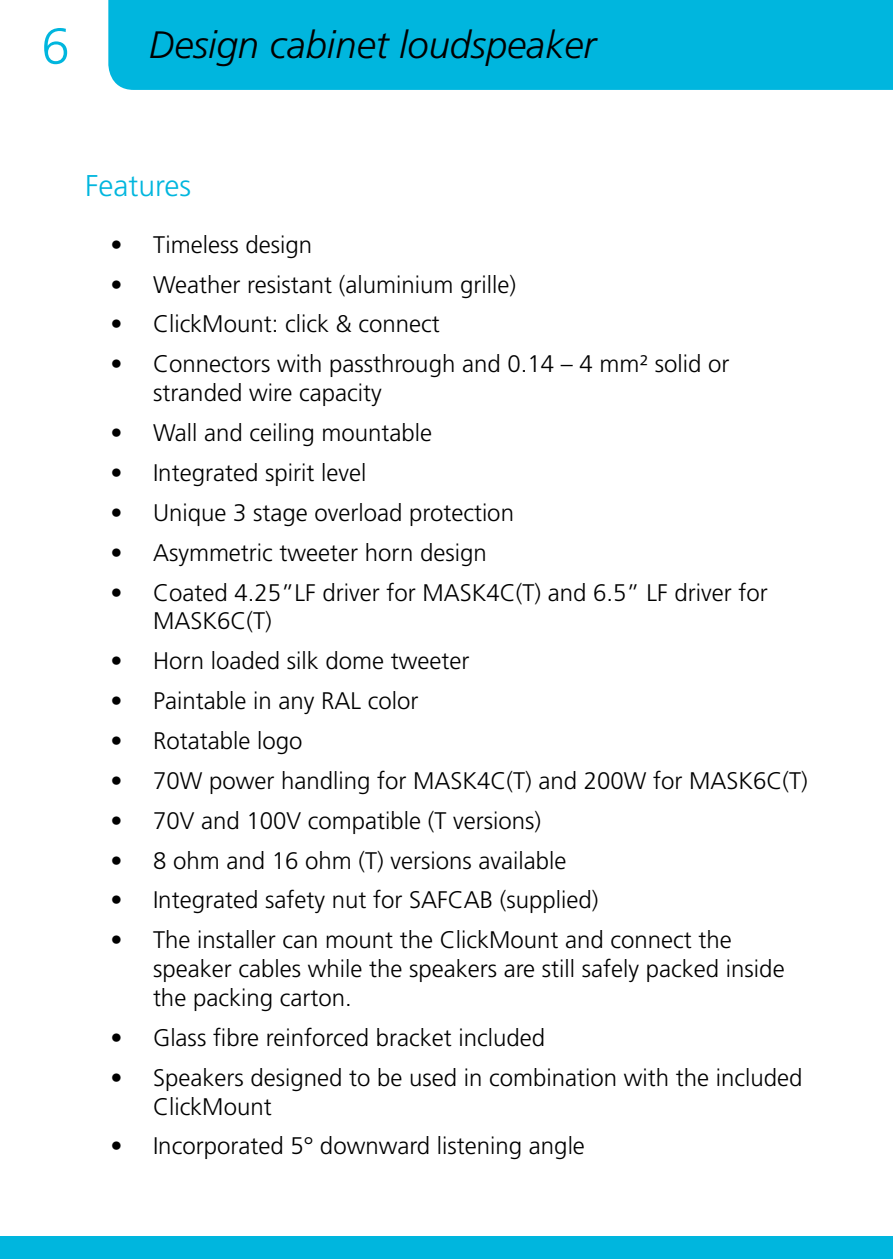
<style>
.page{position:relative;width:893px;height:1259px;background:#fff}
.page>*{position:absolute;margin:0;border:0;box-sizing:border-box;transform-origin:0 0}
.t1{font:300 51px "Frutiger LT Std";color:#00b6de}
.t2{font:italic 300 38.1px "Frutiger LT Std";color:#000}
.t3{font:300 30px "Frutiger LT Std";color:#00b6de}
.t4{font:300 24px/28.8px "Frutiger LT Std";color:#000}
</style>
<div class="page">
<div style="left:108px;top:0;width:785px;height:90px;background:#00b6de"></div>
<div style="left:0;top:1236px;width:893px;height:23px;background:#00b6de"></div>
<h1 class="t1" style="left:41px;top:17px;width:30px">6</h1>
<h2 class="t2" style="left:149px;top:23px;width:449px">Design cabinet loudspeaker</h2>
<p class="t3" style="left:85px;top:169px;width:108px">Features</p>
<p class="t4" style="left:110px;top:230px;width:203px">• Timeless design</p>
<p class="t4" style="left:110px;top:270px;width:407px">• Weather resistant (aluminium grille)</p>
<p class="t4" style="left:110px;top:310px;width:331px">• ClickMount: click &amp; connect</p>
<p class="t4" style="left:153px;top:350px;width:578px;text-indent:-43px">• Connectors with passthrough and 0.14 – 4 mm² solid or stranded wire capacity</p>
<p class="t4" style="left:110px;top:419px;width:323px">• Wall and ceiling mountable</p>
<p class="t4" style="left:110px;top:458px;width:257px">• Integrated spirit level</p>
<p class="t4" style="left:110px;top:498px;width:405px">• Unique 3 stage overload protection</p>
<p class="t4" style="left:110px;top:538px;width:378px">• Asymmetric tweeter horn design</p>
<p class="t4" style="left:153px;top:578px;width:616px;text-indent:-43px">• Coated 4.25”LF driver for MASK4C(T) and 6.5” LF driver for<br>MASK6C(T)</p>
<p class="t4" style="left:110px;top:647px;width:361px">• Horn loaded silk dome tweeter</p>
<p class="t4" style="left:110px;top:687px;width:309px">• Paintable in any RAL color</p>
<p class="t4" style="left:110px;top:726px;width:193px">• Rotatable logo</p>
<p class="t4" style="left:110px;top:766px;width:699px">• 70W power handling for MASK4C(T) and 200W for MASK6C(T)</p>
<p class="t4" style="left:110px;top:806px;width:432px">• 70V and 100V compatible (T versions)</p>
<p class="t4" style="left:110px;top:846px;width:457px">• 8 ohm and 16 ohm (T) versions available</p>
<p class="t4" style="left:110px;top:886px;width:489px">• Integrated safety nut for SAFCAB (supplied)</p>
<p class="t4" style="left:153px;top:926px;width:633px;text-indent:-43px">• The installer can mount the ClickMount and connect the speaker cables while the speakers are still safely packed inside the packing carton.</p>
<p class="t4" style="left:110px;top:1023px;width:436px">• Glass fibre reinforced bracket included</p>
<p class="t4" style="left:153px;top:1063px;width:651px;text-indent:-43px">• Speakers designed to be used in combination with the included<br>ClickMount</p>
<p class="t4" style="left:110px;top:1132px;width:476px">• Incorporated 5° downward listening angle</p>
</div>
